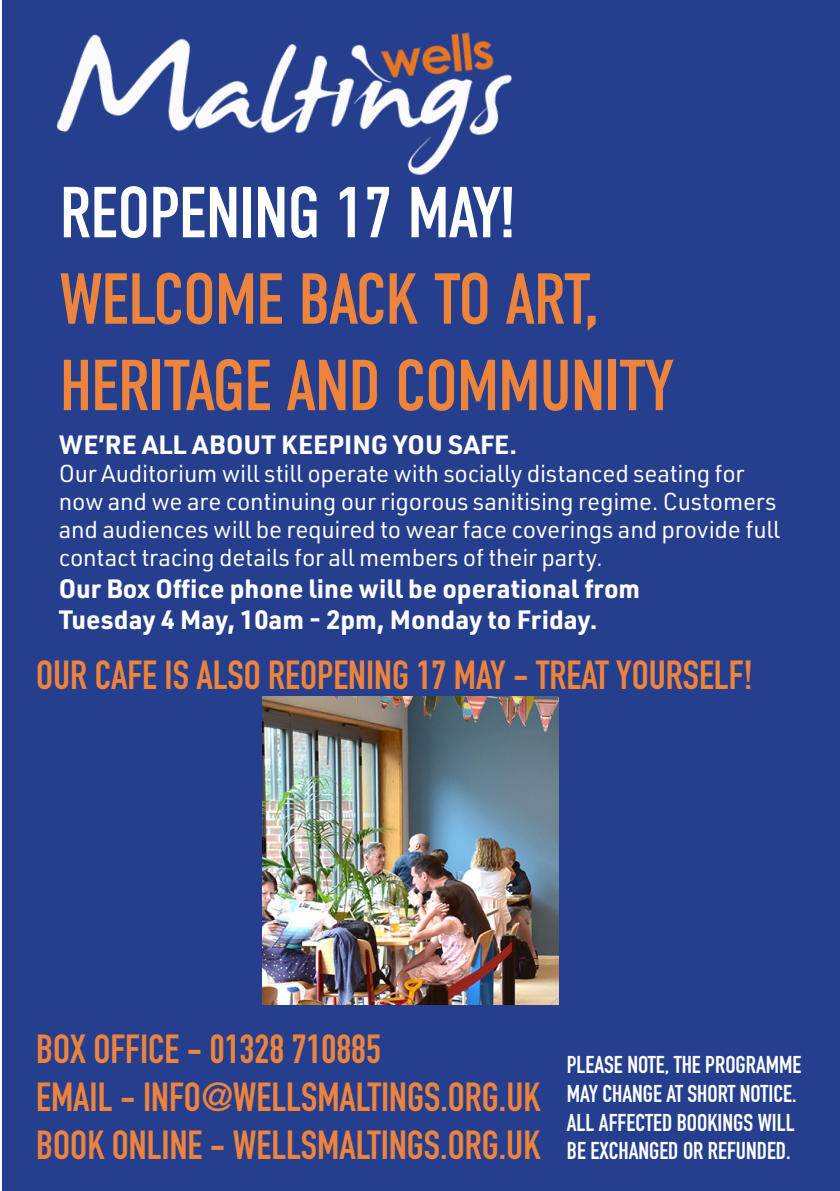
<style>
.page{position:relative;width:840px;height:1191px;background:#fff}
.page>*{position:absolute;margin:0;border:0;box-sizing:border-box;transform-origin:0 0}
.t1{font:72px/86.4px "DIN Condensed";letter-spacing:-.02em;color:#ee833c}
.t2{font:72px "DIN Condensed";letter-spacing:-.02em;color:#fff}
.t3{font:40px/48px "DIN Engschrift LT Pro";color:#ee833c}
.t4{font:700 26px/31.2px "URWDIN";color:#fff}
.t5{font:24px/28px "URWDIN";letter-spacing:-.01em;color:#fff}
.t6{font:24px/28.8px "DIN Engschrift LT Pro";color:#fff}
</style>
<div class="page">
<div style="left:2px;top:0;width:837px;height:1191px;background:#253f8e"></div>
<img style="left:262px;top:696px;width:296px;height:308px">
<img style="left:56px;top:32px;width:456px;height:143px">
<h1 class="t2" style="left:59px;top:172px;width:457px">REOPENING 17 MAY!</h1>
<h1 class="t1" style="left:59px;top:257px;width:616px">WELCOME BACK TO ART,<br>HERITAGE AND COMMUNITY</h1>
<p class="t4" style="left:59px;top:428px;width:459px">WE’RE ALL ABOUT KEEPING YOU SAFE.</p>
<p class="t5" style="left:59px;top:459px;width:722px">Our Auditorium will still operate with socially distanced seating for now and we are continuing our rigorous sanitising regime. Customers and audiences will be required to wear face coverings and provide full contact tracing details for all members of their party.</p>
<p class="t4" style="left:59px;top:571px;width:582px">Our Box Office phone line will be operational from<br>Tuesday 4 May, 10am - 2pm, Monday to Friday.</p>
<h2 class="t3" style="left:36px;top:651px;width:718px">OUR CAFE IS ALSO REOPENING 17 MAY - TREAT YOURSELF!</h2>
<h2 class="t3" style="left:36px;top:1025px;width:505px">BOX OFFICE - 01328 710885<br>EMAIL - INFO@WELLSMALTINGS.ORG.UK<br>BOOK ONLINE - WELLSMALTINGS.ORG.UK</h2>
<p class="t6" style="left:566px;top:1050px;width:236px">PLEASE NOTE, THE PROGRAMME<br>MAY CHANGE AT SHORT NOTICE.<br>ALL AFFECTED BOOKINGS WILL<br>BE EXCHANGED OR REFUNDED.</p>
</div>
